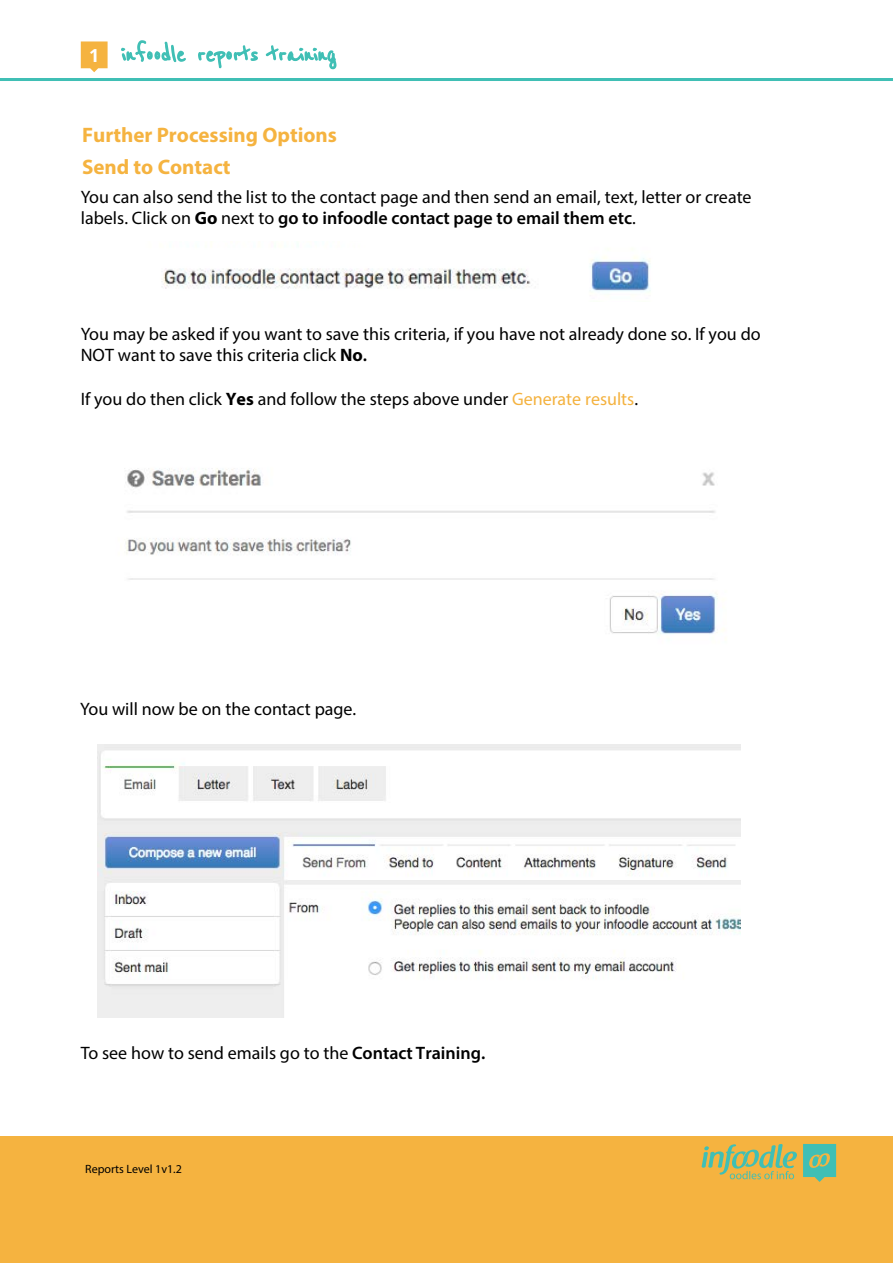
<style>
.page{position:relative;width:893px;height:1263px;background:#fff}
.page>*{position:absolute;margin:0;border:0;box-sizing:border-box;transform-origin:0 0}
.t1{font:700 21px/32.2px "Myriad Pro";color:#f5b340}
.t2{font:18px/21.6px "Myriad Pro";color:#000}
.t3{font:700 18px "Open Sans";color:#fff}
.t4{font:12px "Myriad Pro";color:#000}
.s1{font-weight:700}
.s2{font-weight:600}
.s3{color:#f4b23f}
</style>
<div class="page">
<div style="left:0;top:1136px;width:893px;height:127px;background:#f5b340"></div>
<svg style="left:701px;top:1144px;width:96px;height:35px"></svg>
<svg style="left:803px;top:1144px;width:33px;height:38px"></svg>
<svg style="left:81px;top:41px;width:27px;height:31px"></svg>
<hr style="left:0;top:78px;width:893px;height:3px;background:#40bfb5">
<svg style="left:121px;top:40px;width:65px;height:23px"></svg>
<svg style="left:198px;top:45px;width:60px;height:24px"></svg>
<svg style="left:265px;top:45px;width:72px;height:25px"></svg>
<img style="left:163px;top:245px;width:488px;height:47px">
<img style="left:125px;top:468px;width:599px;height:166px">
<img style="left:97px;top:744px;width:644px;height:273px">
<p class="t3" style="left:89px;top:42px;width:12px">1</p>
<p class="t1" style="left:82px;top:118px;width:256px">Further Processing Options<br>Send to Contact</p>
<p class="t2" style="left:81px;top:186px;width:672px">You can also send the list to the contact page and then send an email, text, letter or create labels. Click on <span class="s1">Go</span> next to <span class="s2">go to infoodle contact page to email them etc</span>.</p>
<p class="t2" style="left:81px;top:323px;width:681px">You may be asked if you want to save this criteria, if you have not already done so. If you do<br>NOT want to save this criteria click <span class="s1">No</span><span class="s2">.</span></p>
<p class="t2" style="left:81px;top:387px;width:559px">If you do then click <span class="s1">Yes</span> and follow the steps above under <span class="s3">Generate results</span>.</p>
<p class="t2" style="left:80px;top:698px;width:278px">You will now be on the contact page.</p>
<p class="t2" style="left:81px;top:1042px;width:406px">To see how to send emails go to the <span class="s2">Contact Training.</span></p>
<p class="t4" style="left:85px;top:1162px;width:98px">Reports Level 1v1.2</p>
</div>
